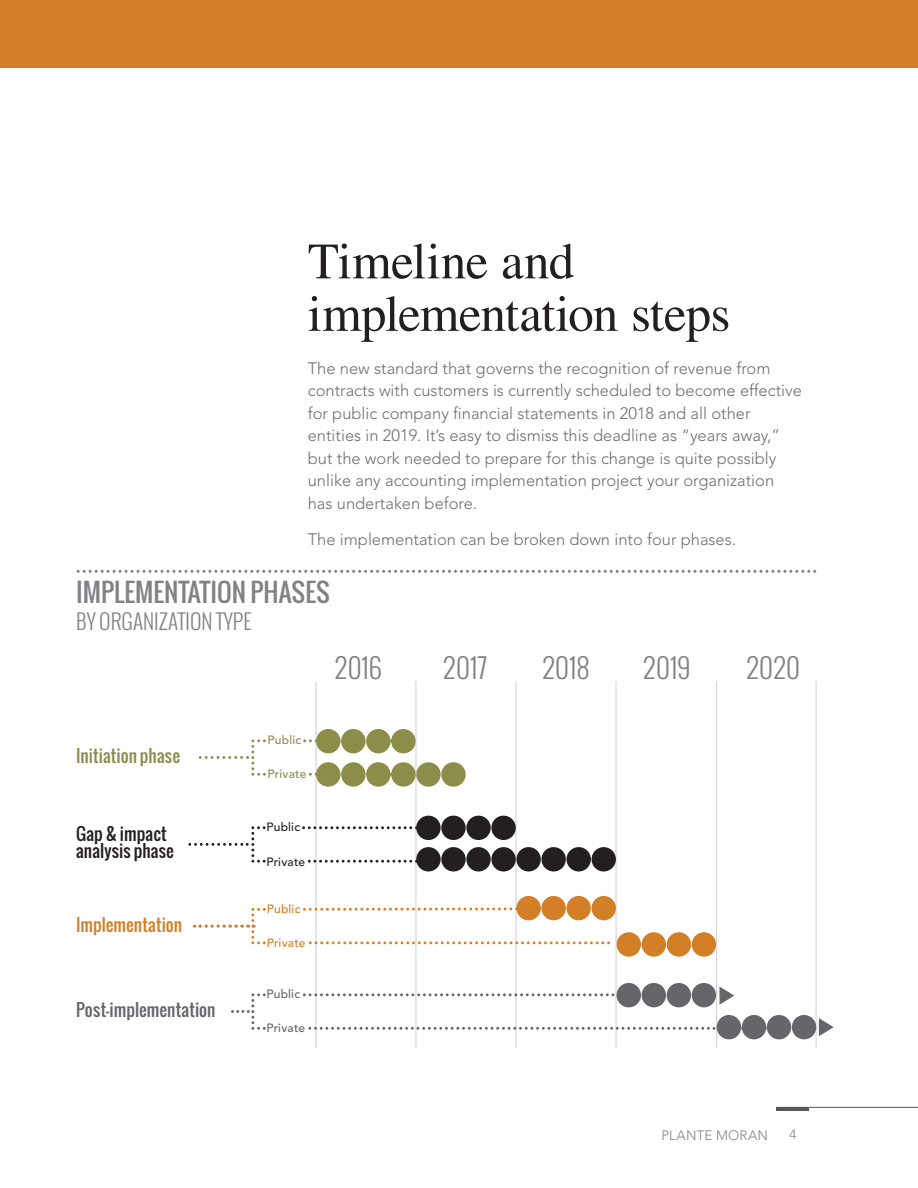
<style>
.page{position:relative;width:918px;height:1188px;background:#fff}
.page>*{position:absolute;margin:0;border:0;box-sizing:border-box;transform-origin:0 0}
.t1{font:51px/52.5px "Times";letter-spacing:-.015em;color:#231f20}
.t2{font:300 27.15px "Oswald";letter-spacing:.01em;color:#808285}
.t3{font:25.5px "Oswald";color:#808285}
.t4{font:300 21px "Oswald";color:#808285}
.t5{font:17.1px/17.1px "Oswald";letter-spacing:.005em;color:#231f20}
.t6{font:17.1px "Oswald";letter-spacing:.005em;color:#65656a}
.t7{font:17.1px "Oswald";letter-spacing:.005em;color:#8c8d49}
.t8{font:17.1px "Oswald";color:#d37f28}
.t9{font:300 16.5px/22.5px "Avenir LT Std";color:#6d6e71}
.t10{font:300 13.5px "Avenir LT Std";letter-spacing:.01em;color:#808285}
.t11{font:500 12px "Avenir LT Std";letter-spacing:.015em;color:#d37f28}
.t12{font:500 12px "Avenir LT Std";letter-spacing:.015em;color:#65656a}
.t13{font:500 12px "Avenir LT Std";letter-spacing:.015em;color:#231f20}
.t14{font:500 12px "Avenir LT Std";letter-spacing:.015em;color:#8c8d49}
</style>
<div class="page">
<hr style="left:777px;top:1107px;width:141px;height:1px;background:#58595b">
<hr style="left:777px;top:1107px;width:32px;height:3px;background:#58595b">
<div style="left:0;top:0;width:918px;height:68px;background:#d37f28"></div>
<hr style="left:416px;top:681px;width:1px;height:367px;background:#cdcfd0">
<hr style="left:516px;top:681px;width:1px;height:367px;background:#cdcfd0">
<hr style="left:616px;top:681px;width:1px;height:367px;background:#cdcfd0">
<hr style="left:716px;top:681px;width:1px;height:367px;background:#cdcfd0">
<hr style="left:316px;top:681px;width:1px;height:367px;background:#cdcfd0">
<hr style="left:816px;top:681px;width:1px;height:367px;background:#cdcfd0">
<div style="left:617px;top:932px;width:24px;height:25px;background:#d37f28;border-radius:50%"></div>
<div style="left:642px;top:932px;width:24px;height:25px;background:#d37f28;border-radius:50%"></div>
<div style="left:667px;top:932px;width:24px;height:25px;background:#d37f28;border-radius:50%"></div>
<div style="left:692px;top:932px;width:24px;height:25px;background:#d37f28;border-radius:50%"></div>
<div style="left:516px;top:896px;width:25px;height:24px;background:#d37f28;border-radius:50%"></div>
<div style="left:541px;top:896px;width:25px;height:24px;background:#d37f28;border-radius:50%"></div>
<div style="left:567px;top:896px;width:24px;height:24px;background:#d37f28;border-radius:50%"></div>
<div style="left:592px;top:896px;width:24px;height:24px;background:#d37f28;border-radius:50%"></div>
<div style="left:717px;top:1015px;width:24px;height:24px;background:#65656a;border-radius:50%"></div>
<div style="left:742px;top:1015px;width:24px;height:24px;background:#65656a;border-radius:50%"></div>
<div style="left:767px;top:1015px;width:24px;height:24px;background:#65656a;border-radius:50%"></div>
<div style="left:792px;top:1015px;width:24px;height:24px;background:#65656a;border-radius:50%"></div>
<div style="left:617px;top:983px;width:24px;height:24px;background:#65656a;border-radius:50%"></div>
<div style="left:642px;top:983px;width:24px;height:24px;background:#65656a;border-radius:50%"></div>
<div style="left:667px;top:983px;width:24px;height:24px;background:#65656a;border-radius:50%"></div>
<div style="left:692px;top:983px;width:24px;height:24px;background:#65656a;border-radius:50%"></div>
<svg style="left:819px;top:1018px;width:15px;height:18px"></svg>
<div style="left:466px;top:847px;width:25px;height:25px;background:#231f20;border-radius:50%"></div>
<div style="left:491px;top:847px;width:25px;height:25px;background:#231f20;border-radius:50%"></div>
<div style="left:516px;top:847px;width:25px;height:25px;background:#231f20;border-radius:50%"></div>
<div style="left:541px;top:847px;width:25px;height:25px;background:#231f20;border-radius:50%"></div>
<div style="left:567px;top:847px;width:24px;height:25px;background:#231f20;border-radius:50%"></div>
<div style="left:592px;top:847px;width:24px;height:25px;background:#231f20;border-radius:50%"></div>
<div style="left:416px;top:847px;width:25px;height:25px;background:#231f20;border-radius:50%"></div>
<div style="left:441px;top:847px;width:25px;height:25px;background:#231f20;border-radius:50%"></div>
<div style="left:466px;top:816px;width:25px;height:24px;background:#231f20;border-radius:50%"></div>
<div style="left:491px;top:816px;width:25px;height:24px;background:#231f20;border-radius:50%"></div>
<div style="left:416px;top:816px;width:25px;height:24px;background:#231f20;border-radius:50%"></div>
<div style="left:441px;top:816px;width:25px;height:24px;background:#231f20;border-radius:50%"></div>
<div style="left:316px;top:729px;width:24px;height:24px;background:#8c8d49;border-radius:50%"></div>
<div style="left:341px;top:729px;width:25px;height:24px;background:#8c8d49;border-radius:50%"></div>
<div style="left:366px;top:729px;width:25px;height:24px;background:#8c8d49;border-radius:50%"></div>
<div style="left:391px;top:729px;width:25px;height:24px;background:#8c8d49;border-radius:50%"></div>
<div style="left:316px;top:762px;width:24px;height:25px;background:#8c8d49;border-radius:50%"></div>
<div style="left:341px;top:762px;width:25px;height:25px;background:#8c8d49;border-radius:50%"></div>
<div style="left:366px;top:762px;width:25px;height:25px;background:#8c8d49;border-radius:50%"></div>
<div style="left:391px;top:762px;width:25px;height:25px;background:#8c8d49;border-radius:50%"></div>
<div style="left:416px;top:762px;width:25px;height:25px;background:#8c8d49;border-radius:50%"></div>
<div style="left:441px;top:762px;width:25px;height:25px;background:#8c8d49;border-radius:50%"></div>
<svg style="left:77px;top:570px;width:739px;height:3px"></svg>
<svg style="left:194px;top:907px;width:416px;height:37px"></svg>
<svg style="left:231px;top:986px;width:570px;height:44px"></svg>
<svg style="left:188px;top:826px;width:236px;height:37px"></svg>
<svg style="left:199px;top:739px;width:205px;height:37px"></svg>
<div style="left:267px;top:938px;width:41px;height:9px;background:#fff"></div>
<div style="left:267px;top:904px;width:36px;height:10px;background:#fff"></div>
<div style="left:266px;top:988px;width:36px;height:12px;background:#fff"></div>
<div style="left:266px;top:1023px;width:40px;height:12px;background:#fff"></div>
<div style="left:266px;top:857px;width:41px;height:9px;background:#fff"></div>
<div style="left:266px;top:822px;width:35px;height:9px;background:#fff"></div>
<div style="left:268px;top:769px;width:40px;height:9px;background:#fff"></div>
<div style="left:268px;top:735px;width:35px;height:9px;background:#fff"></div>
<h1 class="t1" style="left:308px;top:236px;width:424px">Timeline and implementation steps</h1>
<p class="t9" style="left:308px;top:357px;width:496px">The new standard that governs the recognition of revenue from contracts with customers is currently scheduled to become effective for public company financial statements in 2018 and all other entities in 2019. It’s easy to dismiss this deadline as “years away,” but the work needed to prepare for this change is quite possibly unlike any accounting implementation project your organization has undertaken before.</p>
<p class="t9" style="left:308px;top:528px;width:430px">The implementation can be broken down into four phases.</p>
<h3 class="t3" style="left:76px;top:573px;width:255px">IMPLEMENTATION PHASES</h3>
<p class="t4" style="left:76px;top:607px;width:177px">BY ORGANIZATION TYPE</p>
<h2 class="t2" style="left:746px;top:649px;width:55px">2020</h2>
<h2 class="t2" style="left:335px;top:649px;width:49px">2016</h2>
<h2 class="t2" style="left:443px;top:649px;width:45px">2017</h2>
<h2 class="t2" style="left:542px;top:649px;width:49px">2018</h2>
<h2 class="t2" style="left:643px;top:649px;width:49px">2019</h2>
<p class="t7" style="left:76px;top:742px;width:105px">Initiation phase</p>
<p class="t5" style="left:76px;top:825px;width:99px">Gap &amp; impact analysis phase</p>
<p class="t8" style="left:76px;top:912px;width:108px">Implementation</p>
<p class="t6" style="left:76px;top:997px;width:141px">Post-implementation</p>
<p class="t14" style="left:268px;top:733px;width:35px">Public</p>
<p class="t14" style="left:268px;top:767px;width:40px">Private</p>
<p class="t13" style="left:266px;top:820px;width:35px">Public</p>
<p class="t13" style="left:266px;top:855px;width:40px">Private</p>
<p class="t11" style="left:267px;top:902px;width:35px">Public</p>
<p class="t11" style="left:267px;top:936px;width:40px">Private</p>
<p class="t12" style="left:266px;top:986px;width:35px">Public</p>
<p class="t12" style="left:266px;top:1021px;width:40px">Private</p>
<p class="t10" style="left:662px;top:1127px;width:108px">PLANTE MORAN</p>
<p class="t10" style="left:789px;top:1127px;width:9px">4</p>
</div>
